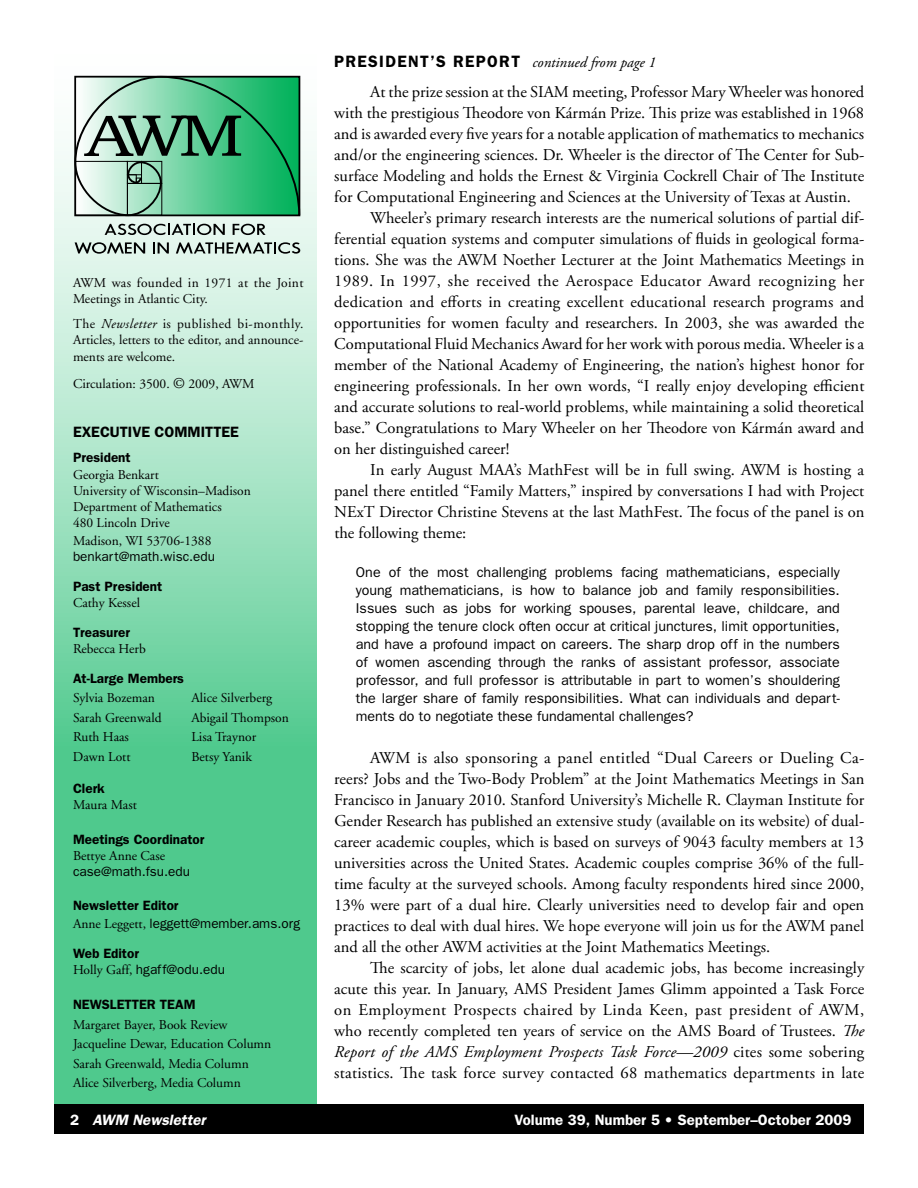
<style>
.page{position:relative;width:918px;height:1188px;background:#fff}
.page>*{position:absolute;margin:0;border:0;box-sizing:border-box;transform-origin:0 0}
.t1{font:16.5px/21px "Adobe Garamond Pro";color:#000;text-align:justify}
.t2{font:16.5px "Adobe Garamond Pro";letter-spacing:.025em;color:#000}
.t3{font:600 15px "Franklin Gothic";color:#fff}
.t4{font:italic 15px "Adobe Garamond Pro";color:#000}
.t5{font:600 15px "Franklin Gothic";color:#000}
.t6{font:italic 600 15px "Franklin Gothic";color:#fff}
.t7{font:14.25px/18px "Franklin Gothic";color:#000;text-align:justify}
.t8{font:13.5px/16.2px "Adobe Garamond";color:#000}
.t9{font:13.5px/18px "Franklin Gothic";color:#000}
.t10{font:600 13.5px "Franklin Gothic";color:#000}
.s1{font-family:"Franklin Gothic";font-weight:600;font-style:normal;font-size:16.5px}
.s2{font-style:italic}
.s3{font-size:15px}
.s4{font-weight:600}
.s5{font-family:"Adobe Garamond"}
</style>
<div class="page">
<svg style="left:54px;top:75px;width:263px;height:1029px;background:#82d8ae"></svg>
<div style="left:54px;top:1104px;width:810px;height:30px;background:#000"></div>
<svg style="left:77px;top:79px;width:220px;height:134px;background:#63ba90"></svg>
<svg style="left:105px;top:224px;width:120px;height:11px"></svg>
<svg style="left:233px;top:224px;width:33px;height:11px"></svg>
<svg style="left:75px;top:242px;width:70px;height:12px"></svg>
<svg style="left:153px;top:242px;width:16px;height:12px"></svg>
<svg style="left:176px;top:242px;width:124px;height:12px"></svg>
<div style="left:74px;top:76px;width:226px;height:140px;border:2px solid #000"></div>
<p class="t4" style="left:334px;top:54px;width:323px"><span class="s1">PRESIDENT’S REPORT</span> continued from page 1</p>
<p class="t1" style="left:370px;top:82px;width:496px">At the prize session at the SIAM meeting, Professor Mary Wheeler was honored</p>
<p class="t1" style="left:334px;top:103px;width:531px">with the prestigious Theodore von Kármán Prize. This prize was established in 1968</p>
<p class="t1" style="left:334px;top:124px;width:531px">and is awarded every five years for a notable application of mathematics to mechanics</p>
<p class="t1" style="left:334px;top:145px;width:531px">and/or the engineering sciences. Dr. Wheeler is the director of The Center for Sub-</p>
<p class="t1" style="left:334px;top:166px;width:531px">surface Modeling and holds the Ernest &amp; Virginia Cockrell Chair of The Institute</p>
<p class="t1" style="left:334px;top:187px;width:518px">for Computational Engineering and Sciences at the University of Texas at Austin.</p>
<p class="t1" style="left:370px;top:208px;width:495px">Wheeler’s primary research interests are the numerical solutions of partial dif-</p>
<p class="t1" style="left:334px;top:229px;width:531px">ferential equation systems and computer simulations of fluids in geological forma-</p>
<p class="t1" style="left:334px;top:250px;width:532px">tions. She was the AWM Noether Lecturer at the Joint Mathematics Meetings in</p>
<p class="t2" style="left:334px;top:271px;width:531px">1989. In 1997, she received the Aerospace Educator Award recognizing her</p>
<p class="t1" style="left:334px;top:292px;width:531px">dedication and efforts in creating excellent educational research programs and</p>
<p class="t1" style="left:334px;top:313px;width:531px">opportunities for women faculty and researchers. In 2003, she was awarded the</p>
<p class="t1" style="left:334px;top:334px;width:531px">Computational Fluid Mechanics Award for her work with porous media. Wheeler is a</p>
<p class="t1" style="left:334px;top:355px;width:531px">member of the National Academy of Engineering, the nation’s highest honor for</p>
<p class="t1" style="left:334px;top:376px;width:532px">engineering professionals. In her own words, “I really enjoy developing efficient</p>
<p class="t1" style="left:334px;top:397px;width:531px">and accurate solutions to real-world problems, while maintaining a solid theoretical</p>
<p class="t1" style="left:334px;top:418px;width:531px">base.” Congratulations to Mary Wheeler on her Theodore von Kármán award and</p>
<p class="t1" style="left:334px;top:439px;width:177px">on her distinguished career!</p>
<p class="t1" style="left:370px;top:460px;width:496px">In early August MAA’s MathFest will be in full swing. AWM is hosting a</p>
<p class="t1" style="left:334px;top:481px;width:531px">panel there entitled “Family Matters,” inspired by conversations I had with Project</p>
<p class="t1" style="left:334px;top:502px;width:532px">NExT Director Christine Stevens at the last MathFest. The focus of the panel is on</p>
<p class="t1" style="left:334px;top:523px;width:134px">the following theme:</p>
<p class="t7" style="left:356px;top:563px;width:485px">One of the most challenging problems facing mathematicians, especially young mathematicians, is how to balance job and family responsibilities.<br>Issues such as jobs for working spouses, parental leave, childcare, and stopping the tenure clock often occur at critical junctures, limit opportunities, and have a profound impact on careers. The sharp drop off in the numbers of women ascending through the ranks of assistant professor, associate professor, and full professor is attributable in part to women’s shouldering the larger share of family responsibilities. What can individuals and depart&shy;ments do to negotiate these fundamental challenges?</p>
<p class="t1" style="left:334px;top:748px;width:532px;text-indent:36px">AWM is also sponsoring a panel entitled “Dual Careers or Dueling Ca&shy;reers? Jobs and the Two-Body Problem” at the Joint Mathematics Meetings in San Francisco in January 2010. Stanford University’s Michelle R. Clayman Institute for Gender Research has published an extensive study (available on its website) of dual&shy;career academic couples, which is based on surveys of 9043 faculty members at 13 universities across the United States. Academic couples comprise 36% of the full&shy;time faculty at the surveyed schools. Among faculty respondents hired since 2000, 13% were part of a dual hire. Clearly universities need to develop fair and open practices to deal with dual hires. We hope everyone will join us for the AWM panel and all the other AWM activities at the Joint Mathematics Meetings.</p>
<p class="t1" style="left:334px;top:958px;width:532px;text-indent:36px">The scarcity of jobs, let alone dual academic jobs, has become increasingly acute this year. In January, AMS President James Glimm appointed a Task Force on Employment Prospects chaired by Linda Keen, past president of AWM, who recently completed ten years of service on the AMS Board of Trustees. <span class="s2">The Report of the AMS Employment Prospects Task Force—2009</span> cites some sobering statistics. The task force survey contacted 68 mathematics departments in late</p>
<p class="t8" style="left:73px;top:275px;width:232px">AWM was founded in 1971 at the Joint<br>Meetings in Atlantic City.</p>
<p class="t8" style="left:73px;top:316px;width:232px;text-align:justify">The <span class="s2">Newsletter</span> is published bi-monthly.<br>Articles, letters to the editor, and announce&shy;ments are welcome.</p>
<p class="t8" style="left:73px;top:376px;width:183px">Circulation: 3500. <span class="s3">©</span> 2009, AWM</p>
<p class="t5" style="left:73px;top:423px;width:167px">EXECUTIVE COMMITTEE</p>
<p class="t10" style="left:73px;top:450px;width:59px">President</p>
<p class="t8" style="left:73px;top:467px;width:179px">Georgia Benkart<br>University of Wisconsin–Madison<br>Department of Mathematics<br>480 Lincoln Drive</p>
<p class="t8" style="left:73px;top:533px;width:140px">Madison, WI 53706-1388</p>
<p class="t9" style="left:73px;top:547px;width:144px">benkart@math.wisc.edu</p>
<p class="t10" style="left:73px;top:578px;width:91px">Past President</p>
<p class="t8" style="left:73px;top:595px;width:69px">Cathy Kessel</p>
<p class="t10" style="left:73px;top:624px;width:59px">Treasurer</p>
<p class="t8" style="left:73px;top:641px;width:74px">Rebecca Herb</p>
<p class="t10" style="left:73px;top:670px;width:113px">At-Large Members</p>
<p class="t8" style="left:73px;top:690px;width:84px">Sylvia Bozeman</p>
<p class="t8" style="left:192px;top:690px;width:82px">Alice Silverberg</p>
<p class="t8" style="left:73px;top:710px;width:90px">Sarah Greenwald</p>
<p class="t8" style="left:192px;top:710px;width:99px">Abigail Thompson</p>
<p class="t8" style="left:73px;top:729px;width:57px">Ruth Haas</p>
<p class="t8" style="left:192px;top:729px;width:66px">Lisa Traynor</p>
<p class="t8" style="left:73px;top:749px;width:59px">Dawn Lott</p>
<p class="t8" style="left:192px;top:749px;width:62px">Betsy Yanik</p>
<p class="t10" style="left:73px;top:781px;width:33px">Clerk</p>
<p class="t8" style="left:73px;top:797px;width:65px">Maura Mast</p>
<p class="t10" style="left:73px;top:831px;width:133px">Meetings Coordinator</p>
<p class="t8" style="left:73px;top:848px;width:94px">Bettye Anne Case</p>
<p class="t9" style="left:73px;top:862px;width:119px">case@math.fsu.edu</p>
<p class="t9" style="left:73px;top:896px;width:229px"><span class="s4">Newsletter Editor<br></span><span class="s5">Anne Leggett,</span> leggett@member.ams.org</p>
<p class="t9" style="left:73px;top:945px;width:153px;line-height:16.2px"><span class="s4">Web Editor<br></span><span class="s5">Holly Gaff,</span> hgaff@odu.edu</p>
<p class="t10" style="left:73px;top:997px;width:18px">Newsletter</p>
<p class="t10" style="left:160px;top:997px;width:18px">Team</p>
<p class="t8" style="left:73px;top:1015px;width:200px;line-height:19.5px">Margaret Bayer, Book Review<br>Jacqueline Dewar, Education Column<br>Sarah Greenwald, Media Column<br>Alice Silverberg, Media Column</p>
<p class="t6" style="left:92px;top:1111px;width:115px">AWM Newsletter</p>
<p class="t3" style="left:515px;top:1111px;width:338px">Volume 39, Number 5 • September–October 2009</p>
</div>
